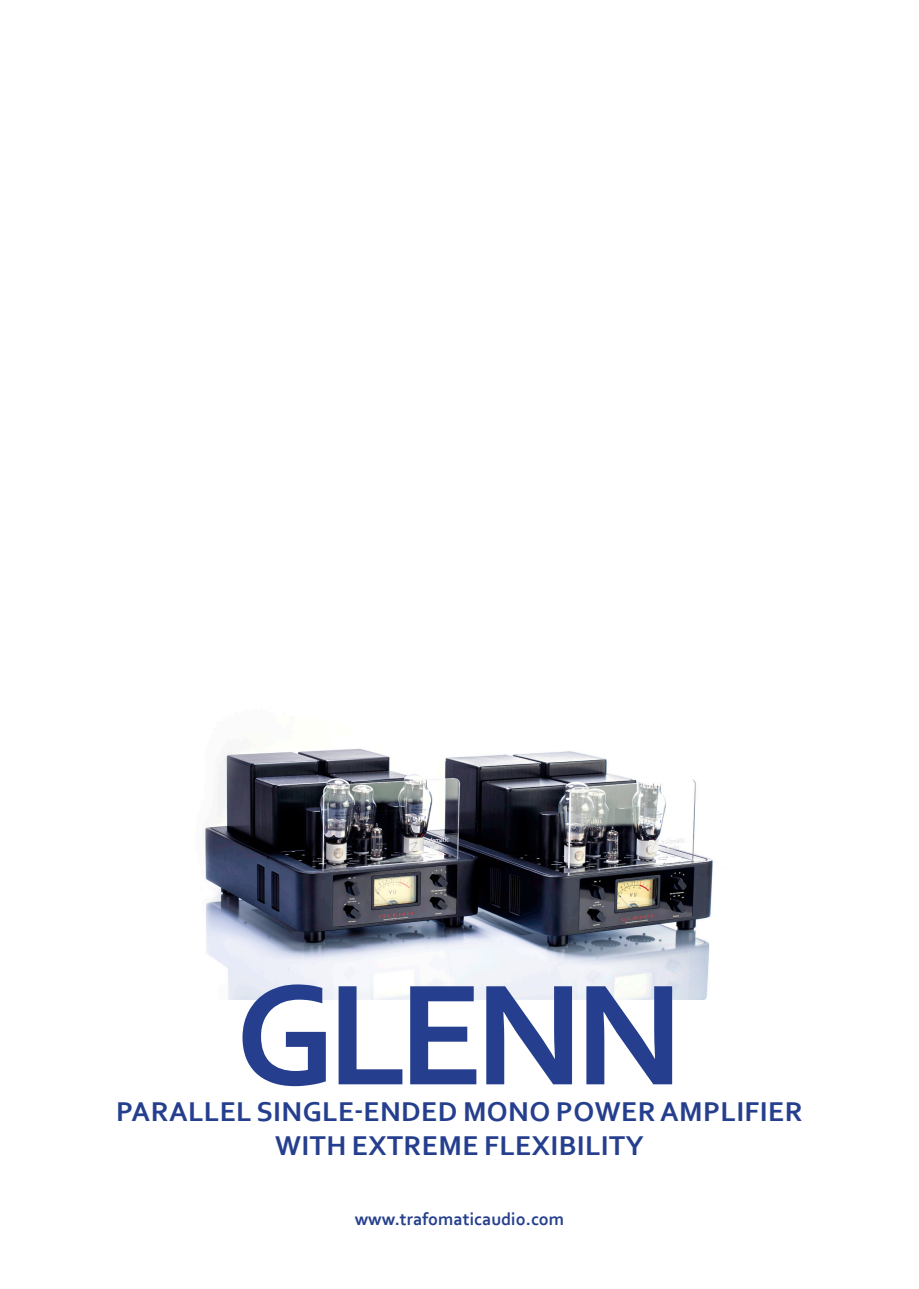
<style>
.page{position:relative;width:919px;height:1289px;background:#fff}
.page>*{position:absolute;margin:0;border:0;box-sizing:border-box;transform-origin:0 0}
.t1{font:700 150px "Corbel";letter-spacing:-.06em;color:#253f8e}
.t2{font:700 28.5px "Corbel";letter-spacing:.015em;color:#253f8e}
.t3{font:700 18px "Corbel";color:#253f8e}
</style>
<div class="page">
<img style="left:205px;top:748px;width:508px;height:251px">
<p class="t1" style="left:235px;top:941px;width:450px">GLENN</p>
<p class="t2" style="left:116px;top:1093px;width:687px">PARALLEL SINGLE-ENDED MONO POWER AMPLIFIER</p>
<p class="t2" style="left:275px;top:1127px;width:370px">WITH EXTREME FLEXIBILITY</p>
<p class="t3" style="left:355px;top:1208px;width:211px">www.trafomaticaudio.com</p>
</div>
